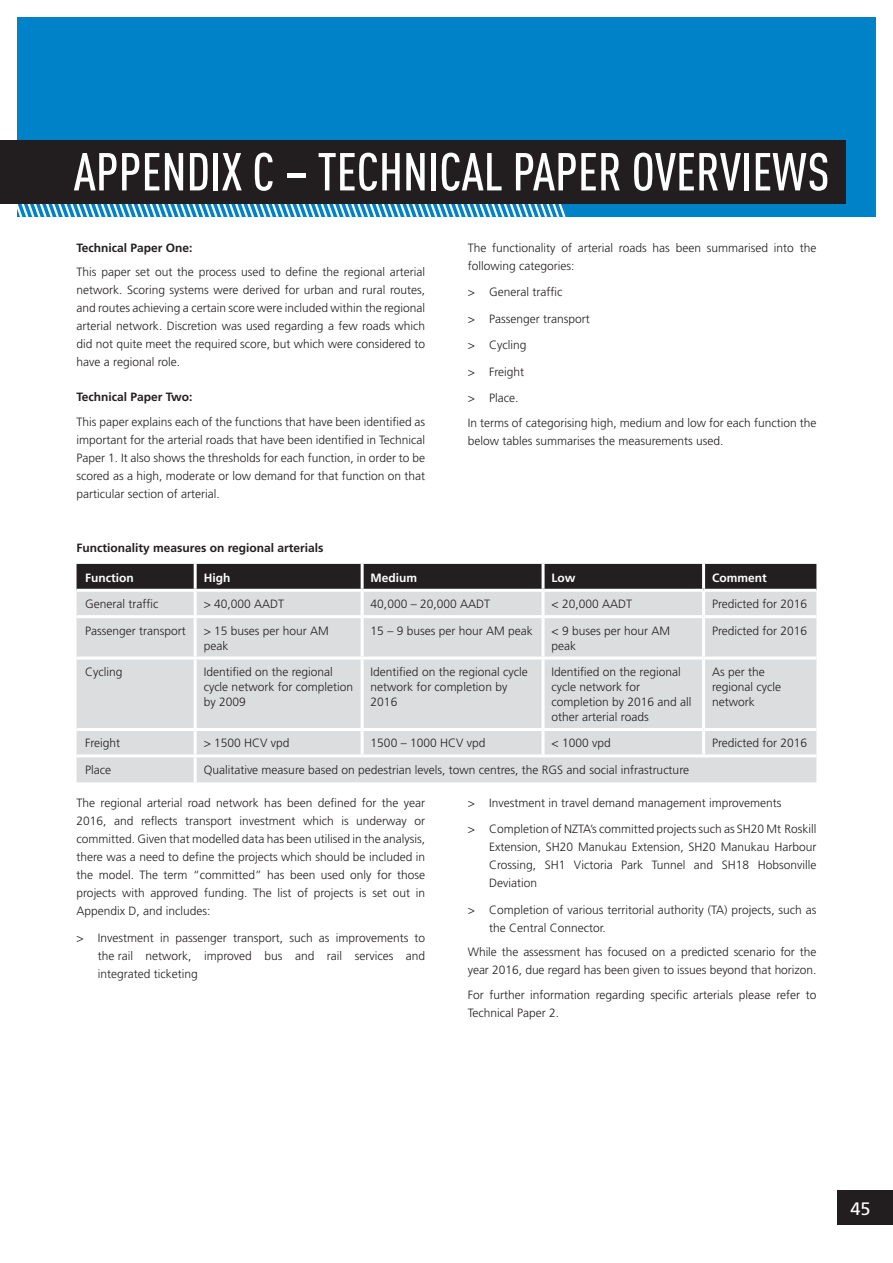
<style>
.page{position:relative;width:893px;height:1263px;background:#fff}
.page>*{position:absolute;margin:0;border:0;box-sizing:border-box;transform-origin:0 0}
.t1{font:500 52.5px "DIN Cond";color:#fff}
.t2{font:18px "Frutiger";color:#fff}
.t3{font:300 12px/18px "Frutiger";color:#231f20}
.t4{font:700 12px "Frutiger";color:#231f20}
.t5{font:700 12px "Frutiger";color:#fff}
</style>
<div class="page">
<div style="left:17px;top:17px;width:859px;height:200px;background:#0082c8"></div>
<svg style="left:17px;top:204px;width:549px;height:13px"></svg>
<div style="left:838px;top:1191px;width:55px;height:34px;background:#221e20"></div>
<div style="left:0;top:140px;width:845px;height:64px;background:#221e20"></div>
<div style="left:77px;top:564px;width:739px;height:25px;background:#231f20"></div>
<div style="left:77px;top:592px;width:739px;height:190px;background:#dcdddf"></div>
<hr style="left:194px;top:564px;width:3px;height:25px;background:#fff">
<hr style="left:361px;top:564px;width:3px;height:25px;background:#fff">
<hr style="left:542px;top:564px;width:3px;height:25px;background:#fff">
<hr style="left:702px;top:564px;width:3px;height:25px;background:#fff">
<hr style="left:194px;top:592px;width:3px;height:23px;background:#fff">
<hr style="left:361px;top:592px;width:3px;height:23px;background:#fff">
<hr style="left:542px;top:592px;width:3px;height:23px;background:#fff">
<hr style="left:702px;top:592px;width:3px;height:23px;background:#fff">
<hr style="left:77px;top:615px;width:285px;height:3px;background:#fff">
<hr style="left:194px;top:618px;width:3px;height:39px;background:#fff">
<hr style="left:362px;top:615px;width:181px;height:3px;background:#fff">
<hr style="left:361px;top:618px;width:3px;height:39px;background:#fff">
<hr style="left:543px;top:615px;width:161px;height:3px;background:#fff">
<hr style="left:542px;top:618px;width:3px;height:39px;background:#fff">
<hr style="left:704px;top:615px;width:112px;height:3px;background:#fff">
<hr style="left:702px;top:618px;width:3px;height:39px;background:#fff">
<hr style="left:77px;top:657px;width:285px;height:3px;background:#fff">
<hr style="left:194px;top:660px;width:3px;height:68px;background:#fff">
<hr style="left:362px;top:657px;width:181px;height:3px;background:#fff">
<hr style="left:361px;top:660px;width:3px;height:68px;background:#fff">
<hr style="left:543px;top:657px;width:161px;height:3px;background:#fff">
<hr style="left:542px;top:660px;width:3px;height:68px;background:#fff">
<hr style="left:704px;top:657px;width:112px;height:3px;background:#fff">
<hr style="left:702px;top:660px;width:3px;height:68px;background:#fff">
<hr style="left:77px;top:728px;width:285px;height:3px;background:#fff">
<hr style="left:194px;top:731px;width:3px;height:23px;background:#fff">
<hr style="left:362px;top:728px;width:181px;height:3px;background:#fff">
<hr style="left:361px;top:731px;width:3px;height:23px;background:#fff">
<hr style="left:543px;top:728px;width:161px;height:3px;background:#fff">
<hr style="left:542px;top:731px;width:3px;height:23px;background:#fff">
<hr style="left:704px;top:728px;width:112px;height:3px;background:#fff">
<hr style="left:702px;top:731px;width:3px;height:23px;background:#fff">
<hr style="left:77px;top:754px;width:285px;height:3px;background:#fff">
<hr style="left:194px;top:757px;width:3px;height:25px;background:#fff">
<hr style="left:362px;top:754px;width:454px;height:3px;background:#fff">
<h1 class="t1" style="left:74px;top:153px;width:757px">APPENDIX C – TECHNICAL PAPER OVERVIEWS</h1>
<p class="t4" style="left:77px;top:243px;width:118px">Technical Paper One:</p>
<p class="t3" style="left:77px;top:264px;width:350px;text-align:justify">This paper set out the process used to define the regional arterial network. Scoring systems were derived for urban and rural routes, and routes achieving a certain score were included within the regional arterial network. Discretion was used regarding a few roads which did not quite meet the required score, but which were considered to have a regional role.</p>
<p class="t4" style="left:77px;top:392px;width:118px">Technical Paper Two:</p>
<p class="t3" style="left:77px;top:413px;width:350px;text-align:justify">This paper explains each of the functions that have been identified as important for the arterial roads that have been identified in Technical Paper 1. It also shows the thresholds for each function, in order to be scored as a high, moderate or low demand for that function on that particular section of arterial.</p>
<p class="t3" style="left:468px;top:240px;width:350px">The functionality of arterial roads has been summarised into the following categories:</p>
<p class="t3" style="left:468px;top:284px;width:96px">&gt; General traffic</p>
<p class="t3" style="left:468px;top:311px;width:123px">&gt; Passenger transport</p>
<p class="t3" style="left:468px;top:337px;width:60px">&gt; Cycling</p>
<p class="t3" style="left:468px;top:364px;width:58px">&gt; Freight</p>
<p class="t3" style="left:468px;top:387px;width:350px;line-height:24.5px">&gt; Place.<br>In terms of categorising high, medium and low for each function the</p>
<p class="t3" style="left:468px;top:432px;width:257px">below tables summarises the measurements used.</p>
<p class="t4" style="left:77px;top:542px;width:248px">Functionality measures on regional arterials</p>
<p class="t5" style="left:85px;top:573px;width:50px">Function</p>
<p class="t5" style="left:204px;top:573px;width:28px">High</p>
<p class="t5" style="left:371px;top:573px;width:48px">Medium</p>
<p class="t5" style="left:552px;top:573px;width:25px">Low</p>
<p class="t5" style="left:712px;top:573px;width:56px">Comment</p>
<p class="t3" style="left:85px;top:596px;width:75px">General traffic</p>
<p class="t3" style="left:204px;top:596px;width:82px">&gt; 40,000 AADT</p>
<p class="t3" style="left:371px;top:596px;width:121px">40,000 – 20,000 AADT</p>
<p class="t3" style="left:552px;top:596px;width:82px">&lt; 20,000 AADT</p>
<p class="t3" style="left:712px;top:596px;width:97px">Predicted for 2016</p>
<p class="t3" style="left:85px;top:622px;width:102px">Passenger transport</p>
<p class="t3" style="left:204px;top:624px;width:127px;line-height:15px">&gt; 15 buses per hour AM peak</p>
<p class="t3" style="left:371px;top:622px;width:164px">15 – 9 buses per hour AM peak</p>
<p class="t3" style="left:552px;top:624px;width:120px;line-height:15px">&lt; 9 buses per hour AM peak</p>
<p class="t3" style="left:712px;top:622px;width:97px">Predicted for 2016</p>
<p class="t3" style="left:85px;top:664px;width:39px">Cycling</p>
<p class="t3" style="left:204px;top:665px;width:151px;line-height:15px">Identified on the regional cycle network for completion by 2009</p>
<p class="t3" style="left:371px;top:665px;width:159px;line-height:15px">Identified on the regional cycle network for completion by<br>2016</p>
<p class="t3" style="left:552px;top:665px;width:142px;line-height:15px">Identified on the regional cycle network for completion by 2016 and all other arterial roads</p>
<p class="t3" style="left:712px;top:665px;width:71px;line-height:15px">As per the regional cycle network</p>
<p class="t3" style="left:85px;top:735px;width:37px">Freight</p>
<p class="t3" style="left:204px;top:735px;width:87px">&gt; 1500 HCV vpd</p>
<p class="t3" style="left:371px;top:735px;width:116px">1500 – 1000 HCV vpd</p>
<p class="t3" style="left:552px;top:735px;width:61px">&lt; 1000 vpd</p>
<p class="t3" style="left:712px;top:735px;width:97px">Predicted for 2016</p>
<p class="t3" style="left:85px;top:762px;width:27px">Place</p>
<p class="t3" style="left:204px;top:762px;width:487px">Qualitative measure based on pedestrian levels, town centres, the RGS and social infrastructure</p>
<p class="t3" style="left:77px;top:795px;width:350px;text-align:justify">The regional arterial road network has been defined for the year 2016, and reflects transport investment which is underway or committed. Given that modelled data has been utilised in the analysis, there was a need to define the projects which should be included in the model. The term “committed” has been used only for those projects with approved funding. The list of projects is set out in Appendix D, and includes:</p>
<p class="t3" style="left:98px;top:929px;width:329px;text-align:justify;text-indent:-21px">&gt; Investment in passenger transport, such as improvements to the rail network, improved bus and rail services and integrated ticketing</p>
<p class="t3" style="left:468px;top:794px;width:315px">&gt; Investment in travel demand management improvements</p>
<p class="t3" style="left:489px;top:821px;width:329px;text-align:justify;text-indent:-21px">&gt; Completion of NZTA’s committed projects such as SH20 Mt Roskill Extension, SH20 Manukau Extension, SH20 Manukau Harbour Crossing, SH1 Victoria Park Tunnel and SH18 Hobsonville Deviation</p>
<p class="t3" style="left:489px;top:901px;width:329px;text-indent:-21px">&gt; Completion of various territorial authority (TA) projects, such as the Central Connector.</p>
<p class="t3" style="left:468px;top:944px;width:350px">While the assessment has focused on a predicted scenario for the year 2016, due regard has been given to issues beyond that horizon.</p>
<p class="t3" style="left:468px;top:986px;width:350px">For further information regarding specific arterials please refer to<br>Technical Paper 2.</p>
<h2 class="t2" style="left:850px;top:1201px;width:22px">45</h2>
</div>
